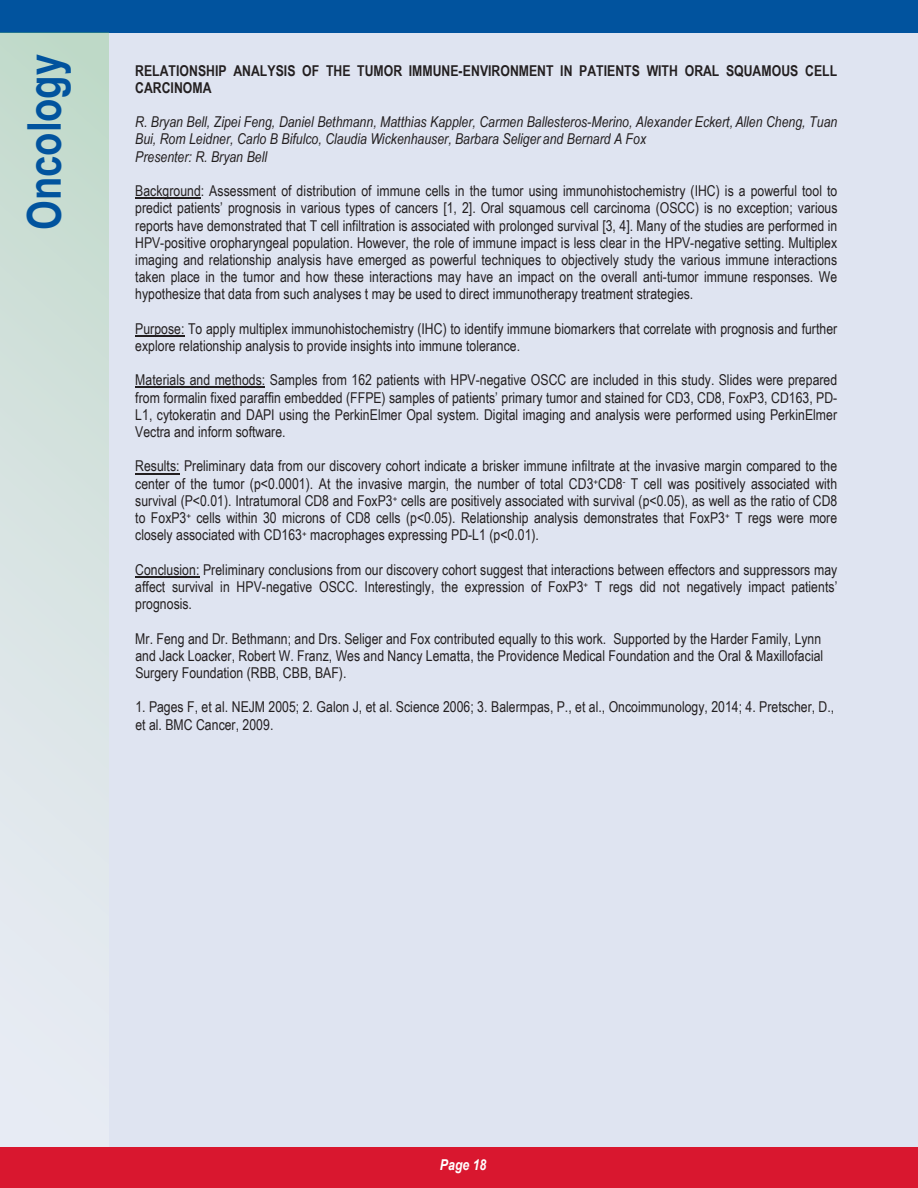
<style>
.page{position:relative;width:918px;height:1188px;background:#dfe4f1}
.page>*{position:absolute;margin:0;border:0;box-sizing:border-box;transform-origin:0 0}
.t1{font:700 46.5px "Arial Narrow";color:#01539e}
.t2{font:15px/17.2px "Arial Narrow";color:#231f20;text-align:justify}
.t3{font:italic 15px/17.2px "Arial Narrow";color:#231f20}
.t4{font:700 15px/17.2px "Arial Narrow";color:#231f20}
.t5{font:italic 700 15px "Arial Narrow";color:#fff}
</style>
<div class="page">
<div style="left:0;top:1147px;width:918px;height:41px;background:#d9172f"></div>
<div style="left:0;top:0;width:918px;height:32px;background:#01539e"></div>
<div style="left:0;top:32px;width:108px;height:1115px;background:linear-gradient(to bottom,#c2dacb,#ecedf8)"></div>
<hr style="left:135px;top:198px;width:66px;height:1px;background:#231f20">
<hr style="left:135px;top:335px;width:49px;height:1px;background:#231f20">
<hr style="left:135px;top:387px;width:130px;height:1px;background:#231f20">
<hr style="left:135px;top:473px;width:45px;height:1px;background:#231f20">
<hr style="left:135px;top:576px;width:64px;height:1px;background:#231f20">
<p class="t1" style="left:9px;top:230px;width:177px;rotate:-90deg">Oncology</p>
<p class="t4" style="left:135px;top:61px;width:703px">RELATIONSHIP ANALYSIS OF THE TUMOR IMMUNE-ENVIRONMENT IN PATIENTS WITH ORAL SQUAMOUS CELL<br>CARCINOMA</p>
<p class="t3" style="left:135px;top:113px;width:704px">R. Bryan Bell, Zipei Feng, Daniel Bethmann, Matthias Kappler, Carmen Ballesteros-Merino, Alexander Eckert, Allen Cheng, Tuan<br>Bui, Rom Leidner, Carlo B Bifulco, Claudia Wickenhauser, Barbara Seliger and Bernard A Fox<br>Presenter: R. Bryan Bell</p>
<p class="t2" style="left:135px;top:182px;width:704px">Background: Assessment of distribution of immune cells in the tumor using immunohistochemistry (IHC) is a powerful tool to predict patients’ prognosis in various types of cancers [1, 2]. Oral squamous cell carcinoma (OSCC) is no exception; various reports have demonstrated that T cell infiltration is associated with prolonged survival [3, 4]. Many of the studies are performed in HPV-positive oropharyngeal population. However, the role of immune impact is less clear in the HPV-negative setting. Multiplex imaging and relationship analysis have emerged as powerful techniques to objectively study the various immune interactions taken place in the tumor and how these interactions may have an impact on the overall anti-tumor immune responses. We hypothesize that data from such analyses t may be used to direct immunotherapy treatment strategies.</p>
<p class="t2" style="left:135px;top:319px;width:703px">Purpose: To apply multiplex immunohistochemistry (IHC) to identify immune biomarkers that correlate with prognosis and further explore relationship analysis to provide insights into immune tolerance.</p>
<p class="t2" style="left:135px;top:371px;width:704px">Materials and methods: Samples from 162 patients with HPV-negative OSCC are included in this study. Slides were prepared from formalin fixed paraffin embedded (FFPE) samples of patients’ primary tumor and stained for CD3, CD8, FoxP3, CD163, PD-L1, cytokeratin and DAPI using the PerkinElmer Opal system. Digital imaging and analysis were performed using PerkinElmer Vectra and inform software.</p>
<p class="t2" style="left:135px;top:457px;width:704px">Results: Preliminary data from our discovery cohort indicate a brisker immune infiltrate at the invasive margin compared to the center of the tumor (p&lt;0.0001). At the invasive margin, the number of total CD3<sup>+</sup>CD8<sup>-</sup> T cell was positively associated with survival (P&lt;0.01). Intratumoral CD8 and FoxP3<sup>+</sup> cells are positively associated with survival (p&lt;0.05), as well as the ratio of CD8 to FoxP3<sup>+</sup> cells within 30 microns of CD8 cells (p&lt;0.05). Relationship analysis demonstrates that FoxP3<sup>+</sup> T regs were more closely associated with CD163<sup>+</sup> macrophages expressing PD-L1 (p&lt;0.01).</p>
<p class="t2" style="left:135px;top:560px;width:704px">Conclusion: Preliminary conclusions from our discovery cohort suggest that interactions between effectors and suppressors may affect survival in HPV-negative OSCC. Interestingly, the expression of FoxP3<sup>+</sup> T regs did not negatively impact patients’ prognosis.</p>
<p class="t2" style="left:135px;top:629px;width:690px;text-align:left">Mr. Feng and Dr. Bethmann; and Drs. Seliger and Fox contributed equally to this work. Supported by the Harder Family, Lynn and Jack Loacker, Robert W. Franz, Wes and Nancy Lematta, the Providence Medical Foundation and the Oral &amp; Maxillofacial<br>Surgery Foundation (RBB, CBB, BAF).</p>
<p class="t2" style="left:135px;top:698px;width:700px">1. Pages F, et al. NEJM 2005; 2. Galon J, et al. Science 2006; 3. Balermpas, P., et al., Oncoimmunology, 2014; 4. Pretscher, D., et al. BMC Cancer, 2009.</p>
<p class="t5" style="left:440px;top:1154px;width:48px">Page 18</p>
</div>
